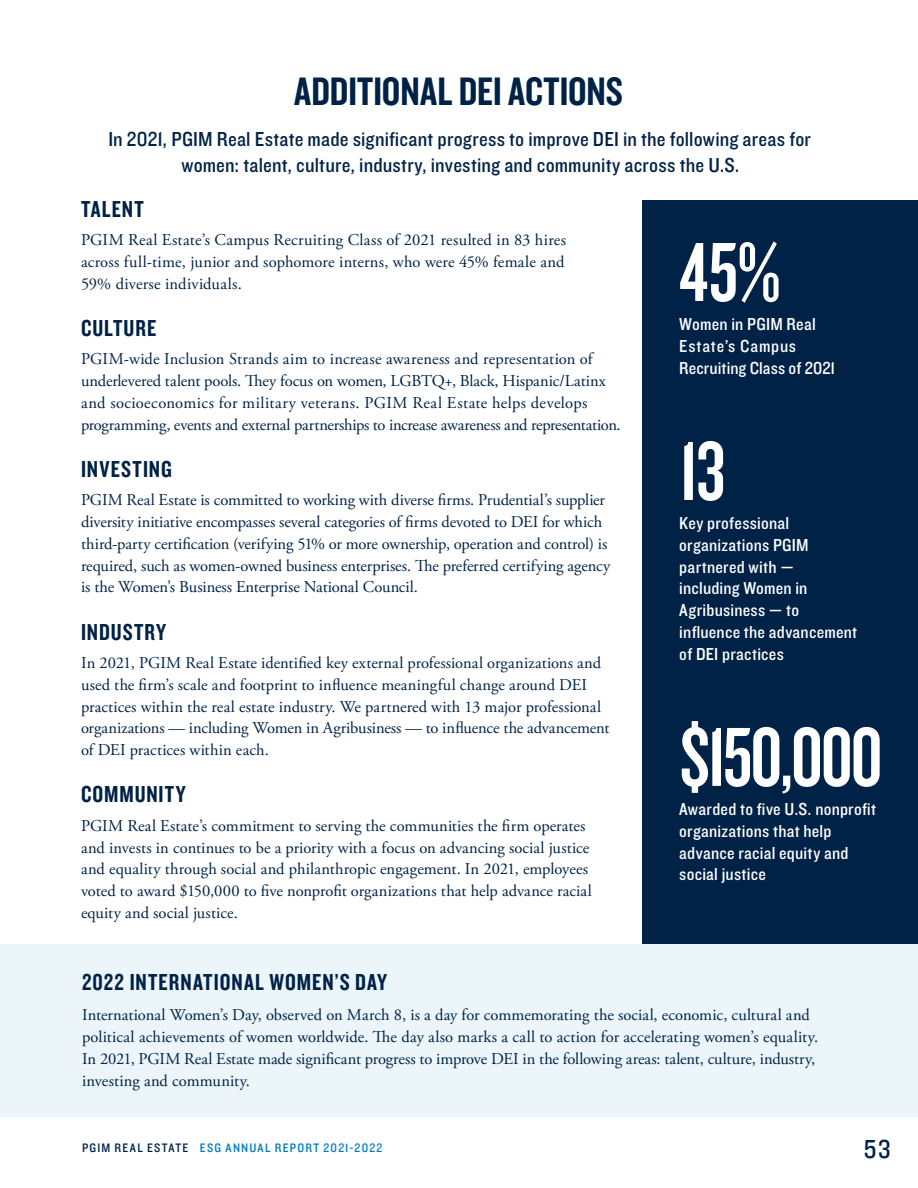
<style>
.page{position:relative;width:918px;height:1188px;background:#fff}
.page>*{position:absolute;margin:0;border:0;box-sizing:border-box;transform-origin:0 0}
.NUMBERS{font:87px "Knockout 48 Featherweight";letter-spacing:-.025em;color:#fff}
.SUBHEADER{font:41.25px "Knockout 49 Liteweight";color:#002247}
.t1{font:27px "Knockout 30 Junior Welterwt";color:#002247}
.paragraph_header{font:24px "Knockout 49 Liteweight";letter-spacing:.04em;color:#002247}
.intro_text{font:21px/26.2px "Knockout 30 Junior Welterwt";letter-spacing:.01em;color:#002247;text-align:center}
.STATS{font:18px/21.8px "Knockout 30 Junior Welterwt";letter-spacing:.01em;color:#fff}
.Body_Text{font:16.5px/21.8px "Adobe Garamond Pro";color:#002247}
.t2{font:12.75px "Knockout 30 Junior Welterwt";letter-spacing:.1em;color:#007bc3}
.s1{color:#002247}
</style>
<div class="page">
<div style="left:643px;top:201px;width:275px;height:743px;background:#002247"></div>
<div style="left:0;top:944px;width:918px;height:172px;background:#ebf5fa"></div>
<p class="SUBHEADER" style="left:294px;top:65px;width:330px">ADDITIONAL DEI ACTIONS</p>
<p class="intro_text" style="left:108px;top:125px;width:704px">In 2021, PGIM Real Estate made significant progress to improve DEI in the following areas for women: talent, culture, industry, investing and community across the U.S.</p>
<p class="paragraph_header" style="left:81px;top:194px;width:64px">TALENT</p>
<p class="Body_Text" style="left:81px;top:230px;width:487px;text-align:justify">PGIM Real Estate’s Campus Recruiting Class of 2021 resulted in 83 hires across full-time, junior and sophomore interns, who were 45% female and 59% diverse individuals.</p>
<p class="paragraph_header" style="left:81px;top:313px;width:77px">CULTURE</p>
<p class="Body_Text" style="left:81px;top:349px;width:541px">PGIM-wide Inclusion Strands aim to increase awareness and representation of underlevered talent pools. They focus on women, LGBTQ+, Black, Hispanic/Latinx and socioeconomics for military veterans. PGIM Real Estate helps develops programming, events and external partnerships to increase awareness and representation.</p>
<p class="paragraph_header" style="left:81px;top:454px;width:92px">INVESTING</p>
<p class="Body_Text" style="left:81px;top:490px;width:531px">PGIM Real Estate is committed to working with diverse firms. Prudential’s supplier diversity initiative encompasses several categories of firms devoted to DEI for which third-party certification (verifying 51% or more ownership, operation and control) is required, such as women-owned business enterprises. The preferred certifying agency is the Women’s Business Enterprise National Council.</p>
<p class="paragraph_header" style="left:81px;top:616px;width:87px">INDUSTRY</p>
<p class="Body_Text" style="left:81px;top:653px;width:530px">In 2021, PGIM Real Estate identified key external professional organizations and used the firm’s scale and footprint to influence meaningful change around DEI practices within the real estate industry. We partnered with 13 major professional organizations — including Women in Agribusiness — to influence the advancement of DEI practices within each.</p>
<p class="paragraph_header" style="left:81px;top:779px;width:106px">COMMUNITY</p>
<p class="Body_Text" style="left:81px;top:815px;width:512px">PGIM Real Estate’s commitment to serving the communities the firm operates and invests in continues to be a priority with a focus on advancing social justice and equality through social and philanthropic engagement. In 2021, employees voted to award $150,000 to five nonprofit organizations that help advance racial equity and social justice.</p>
<p class="NUMBERS" style="left:679px;top:219px;width:103px">45%</p>
<p class="STATS" style="left:679px;top:313px;width:157px">Women in PGIM Real<br>Estate’s Campus<br>Recruiting Class of 2021</p>
<p class="NUMBERS" style="left:679px;top:418px;width:48px">13</p>
<p class="STATS" style="left:679px;top:512px;width:180px">Key professional organizations PGIM partnered with — including Women in<br>Agribusiness — to influence the advancement of DEI practices</p>
<p class="NUMBERS" style="left:679px;top:704px;width:205px">$150,000</p>
<p class="STATS" style="left:679px;top:798px;width:198px">Awarded to five U.S. nonprofit organizations that help advance racial equity and social justice</p>
<p class="paragraph_header" style="left:82px;top:967px;width:307px">2022 INTERNATIONAL WOMEN’S DAY</p>
<p class="Body_Text" style="left:82px;top:1005px;width:738px">International Women’s Day, observed on March 8, is a day for commemorating the social, economic, cultural and political achievements of women worldwide. The day also marks a call to action for accelerating women’s equality.<br>In 2021, PGIM Real Estate made significant progress to improve DEI in the following areas: talent, culture, industry, investing and community.</p>
<p class="t2" style="left:82px;top:1140px;width:302px"><span class="s1">PGIM REAL ESTATE</span> ESG ANNUAL REPORT 2021-2022</p>
<h3 class="t1" style="left:864px;top:1131px;width:28px">53</h3>
</div>
